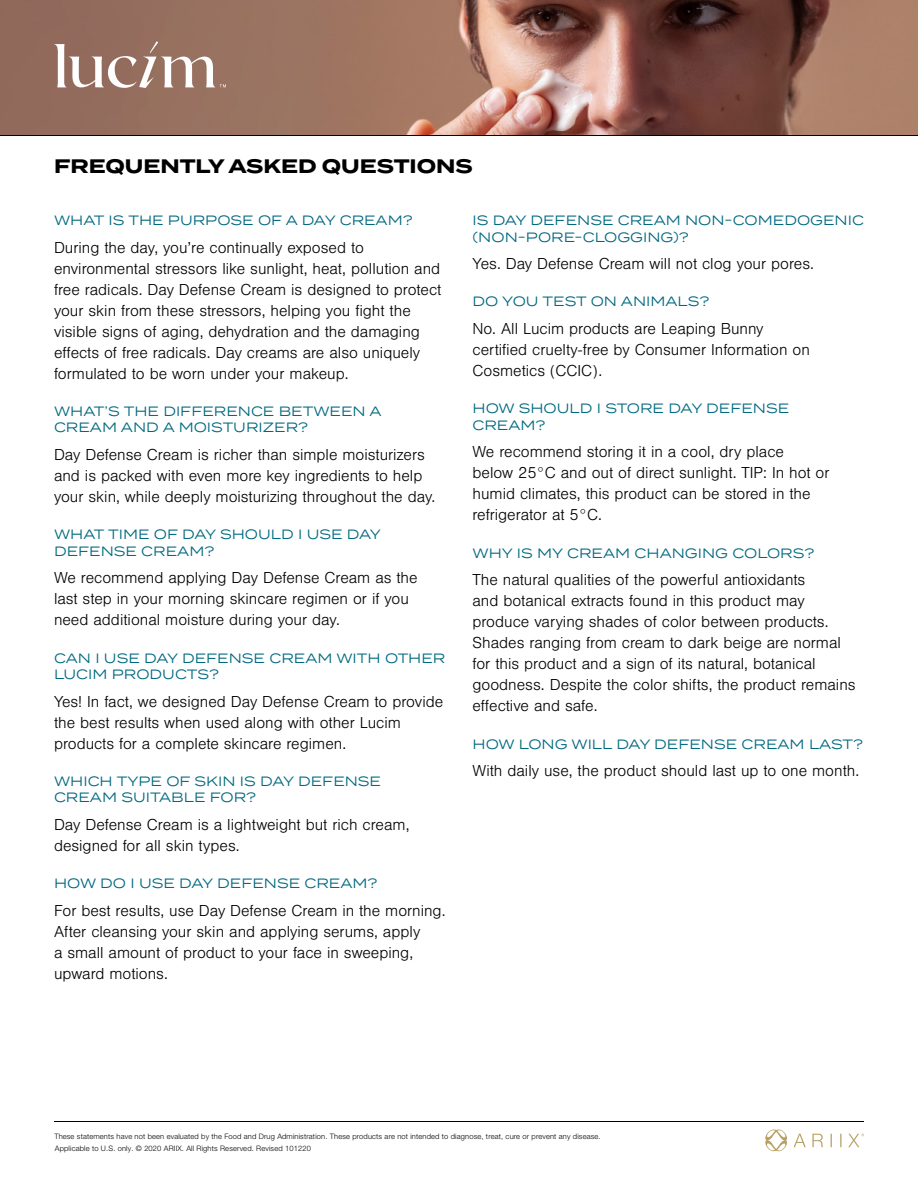
<style>
.page{position:relative;width:918px;height:1188px;background:#fff}
.page>*{position:absolute;margin:0;border:0;box-sizing:border-box;transform-origin:0 0}
.t1{font:700 19.5px "Termina";color:#000}
.t2{font:300 16.5px/21px "Nimbus San";color:#000}
.t3{font:13.5px/16.2px "Termina";color:#006980}
.t4{font:300 7.5px/12px "Helvetica Neue LT Pro";letter-spacing:.02em;color:#000}
</style>
<div class="page">
<hr style="left:54px;top:1121px;width:810px;height:1px;background:#000">
<svg style="left:765px;top:1129px;width:99px;height:22px"></svg>
<img style="left:0;top:0;width:918px;height:135px">
<svg style="left:54px;top:41px;width:172px;height:47px"></svg>
<hr style="left:0;top:135px;width:918px;height:1px;background:#000">
<p class="t1" style="left:54px;top:152px;width:420px">FREQUENTLY ASKED QUESTIONS</p>
<p class="t3" style="left:54px;top:212px;width:360px">WHAT IS THE PURPOSE OF A DAY CREAM?</p>
<p class="t2" style="left:54px;top:238px;width:389px">During the day, you’re continually exposed to environmental stressors like sunlight, heat, pollution and free radicals. Day Defense Cream is designed to protect your skin from these stressors, helping you fight the visible signs of aging, dehydration and the damaging effects of free radicals. Day creams are also uniquely formulated to be worn under your makeup.</p>
<p class="t3" style="left:54px;top:403px;width:329px">WHAT’S THE DIFFERENCE BETWEEN A<br>CREAM AND A MOISTURIZER?</p>
<p class="t2" style="left:54px;top:445px;width:383px">Day Defense Cream is richer than simple moisturizers and is packed with even more key ingredients to help your skin, while deeply moisturizing throughout the day.</p>
<p class="t3" style="left:54px;top:526px;width:328px">WHAT TIME OF DAY SHOULD I USE DAY<br>DEFENSE CREAM?</p>
<p class="t2" style="left:54px;top:568px;width:365px">We recommend applying Day Defense Cream as the last step in your morning skincare regimen or if you need additional moisture during your day.</p>
<p class="t3" style="left:54px;top:649px;width:393px">CAN I USE DAY DEFENSE CREAM WITH OTHER<br>LUCIM PRODUCTS?</p>
<p class="t2" style="left:54px;top:691px;width:391px">Yes! In fact, we designed Day Defense Cream to provide the best results when used along with other Lucim products for a complete skincare regimen.</p>
<p class="t3" style="left:54px;top:772px;width:329px">WHICH TYPE OF SKIN IS DAY DEFENSE<br>CREAM SUITABLE FOR?</p>
<p class="t2" style="left:54px;top:814px;width:357px">Day Defense Cream is a lightweight but rich cream, designed for all skin types.</p>
<p class="t3" style="left:54px;top:874px;width:325px">HOW DO I USE DAY DEFENSE CREAM?</p>
<p class="t2" style="left:54px;top:900px;width:393px">For best results, use Day Defense Cream in the morning.<br>After cleansing your skin and applying serums, apply<br>a small amount of product to your face in sweeping, upward motions.</p>
<p class="t3" style="left:472px;top:212px;width:393px">IS DAY DEFENSE CREAM NON-COMEDOGENIC (NON-PORE-CLOGGING)?</p>
<p class="t2" style="left:472px;top:254px;width:343px">Yes. Day Defense Cream will not clog your pores.</p>
<p class="t3" style="left:472px;top:293px;width:238px">DO YOU TEST ON ANIMALS?</p>
<p class="t2" style="left:472px;top:319px;width:339px">No. All Lucim products are Leaping Bunny certified cruelty-free by Consumer Information on<br>Cosmetics (CCIC).</p>
<p class="t3" style="left:472px;top:400px;width:318px">HOW SHOULD I STORE DAY DEFENSE<br>CREAM?</p>
<p class="t2" style="left:472px;top:442px;width:359px">We recommend storing it in a cool, dry place<br>below 25°C and out of direct sunlight. TIP: In hot or humid climates, this product can be stored in the refrigerator at 5°C.</p>
<p class="t3" style="left:472px;top:544px;width:343px">WHY IS MY CREAM CHANGING COLORS?</p>
<p class="t2" style="left:472px;top:570px;width:385px">The natural qualities of the powerful antioxidants<br>and botanical extracts found in this product may produce varying shades of color between products.<br>Shades ranging from cream to dark beige are normal for this product and a sign of its natural, botanical goodness. Despite the color shifts, the product remains effective and safe.</p>
<p class="t3" style="left:472px;top:735px;width:392px">HOW LONG WILL DAY DEFENSE CREAM LAST?</p>
<p class="t2" style="left:472px;top:761px;width:388px">With daily use, the product should last up to one month.</p>
<p class="t4" style="left:54px;top:1131px;width:548px">These statements have not been evaluated by the Food and Drug Administration. These products are not intended to diagnose, treat, cure or prevent any disease.<br>Applicable to U.S. only. © 2020 ARIIX. All Rights Reserved. Revised 101220</p>
</div>
